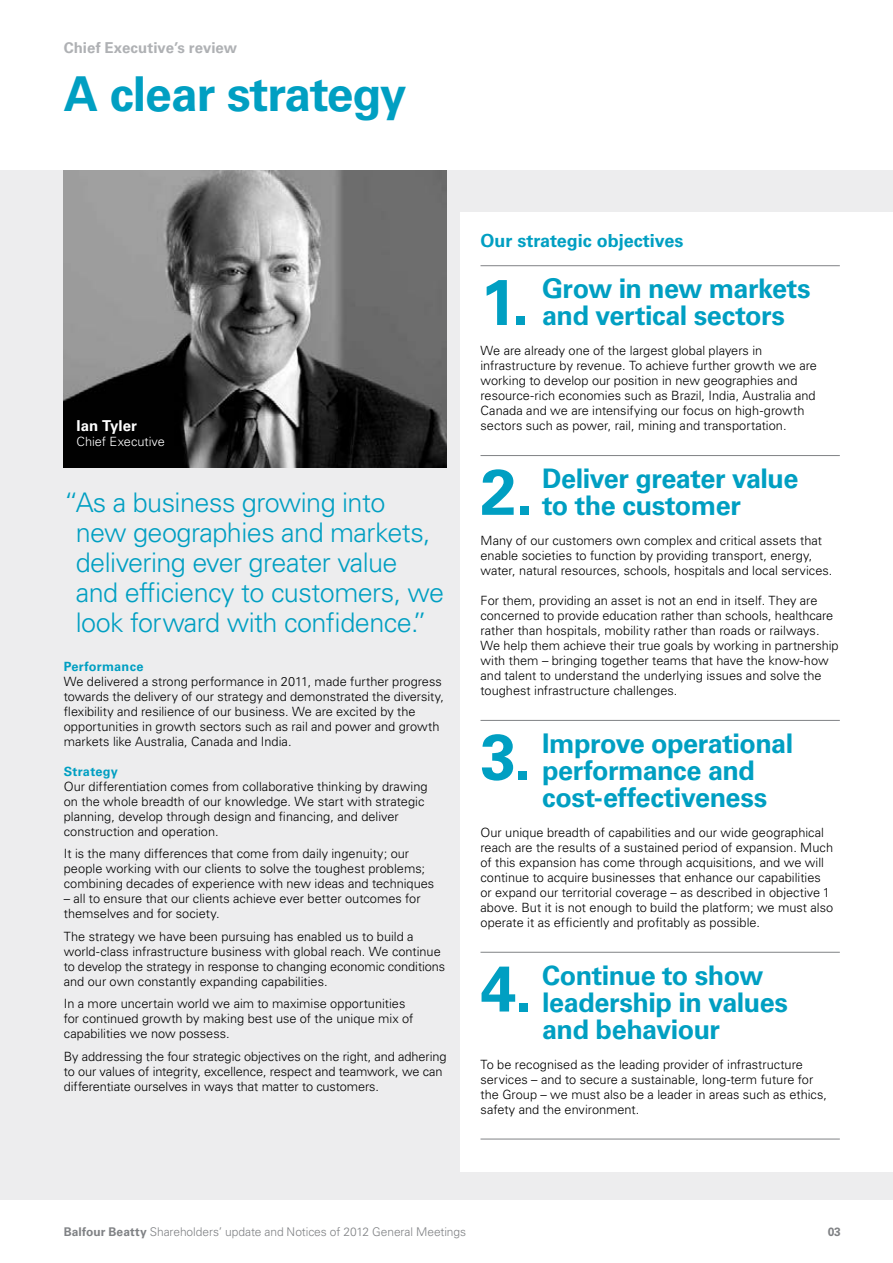
<style>
.page{position:relative;width:893px;height:1263px;background:#fff}
.page>*{position:absolute;margin:0;border:0;box-sizing:border-box;transform-origin:0 0}
.t1{font:700 64.35px "Univers LT Std";color:#009fc2}
.t2{font:700 48px "Univers LT Std";letter-spacing:-.02em;color:#009fc2}
.t3{font:700 27px/27px "Univers LT Std";letter-spacing:-.02em;color:#009fc2}
.t4{font:300 27px/30px "Univers LT Std";letter-spacing:-.02em;color:#009fc2}
.t5{font:700 18px "Univers LT Std";color:#009fc2}
.t6{font:700 15px "Univers LT Std";color:#afb1b4}
.t7{font:700 15px "Univers LT Std";letter-spacing:.005em;color:#fff}
.t8{font:300 12.75px/15px "Univers LT Std";color:#000}
.t9{font:700 12.75px "Univers LT Std";letter-spacing:.02em;color:#009fc2}
.t10{font:300 12.75px "Univers LT Std";color:#fff}
.t11{font:300 12px "Univers LT Std";letter-spacing:-.005em;color:#808285}
.t12{font:700 12px "Univers LT Std";color:#808285}
.s1{font-weight:700}
</style>
<div class="page">
<div style="left:0;top:170px;width:893px;height:1029px;background:#ededee"></div>
<div style="left:460px;top:213px;width:433px;height:959px;background:#fff"></div>
<img style="left:64px;top:170px;width:382px;height:298px">
<hr style="left:480px;top:1139px;width:360px;height:1px;background:#808285">
<hr style="left:480px;top:265px;width:360px;height:1px;background:#808285">
<hr style="left:480px;top:455px;width:360px;height:1px;background:#808285">
<hr style="left:480px;top:720px;width:360px;height:1px;background:#808285">
<hr style="left:480px;top:952px;width:360px;height:1px;background:#808285">
<p class="t6" style="left:64px;top:39px;width:175px">Chief Executive’s review</p>
<h2 class="t2" style="left:64px;top:66px;width:344px">A clear strategy</h2>
<p class="t7" style="left:77px;top:417px;width:62px">Ian Tyler</p>
<p class="t10" style="left:77px;top:434px;width:90px">Chief Executive</p>
<h3 class="t4" style="left:76px;top:487px;width:370px;text-indent:-12px">“As a business growing into<br>new geographies and markets, delivering ever greater value and efficiency to customers, we look forward with confidence.”</h3>
<p class="t9" style="left:64px;top:659px;width:81px">Performance</p>
<p class="t8" style="left:64px;top:674px;width:382px">We delivered a strong performance in 2011, made further progress towards the delivery of our strategy and demonstrated the diversity, flexibility and resilience of our business. We are excited by the opportunities in growth sectors such as rail and power and growth markets like Australia, Canada and India.</p>
<p class="t9" style="left:64px;top:764px;width:56px">Strategy</p>
<p class="t8" style="left:64px;top:779px;width:365px">Our differentiation comes from collaborative thinking by drawing on the whole breadth of our knowledge. We start with strategic planning, develop through design and financing, and deliver construction and operation.</p>
<p class="t8" style="left:64px;top:846px;width:372px">It is the many differences that come from daily ingenuity; our people working with our clients to solve the toughest problems; combining decades of experience with new ideas and techniques</p>
<p class="t8" style="left:64px;top:891px;width:358px">– all to ensure that our clients achieve ever better outcomes for themselves and for society.</p>
<p class="t8" style="left:64px;top:929px;width:383px">The strategy we have been pursuing has enabled us to build a world-class infrastructure business with global reach. We continue to develop the strategy in response to changing economic conditions and our own constantly expanding capabilities.</p>
<p class="t8" style="left:64px;top:996px;width:351px">In a more uncertain world we aim to maximise opportunities for continued growth by making best use of the unique mix of capabilities we now possess.</p>
<p class="t8" style="left:64px;top:1049px;width:384px">By addressing the four strategic objectives on the right, and adhering to our values of integrity, excellence, respect and teamwork, we can differentiate ourselves in ways that matter to customers.</p>
<h3 class="t5" style="left:480px;top:230px;width:204px">Our strategic objectives</h3>
<h1 class="t1" style="left:480px;top:265px;width:51px">1.</h1>
<h3 class="t3" style="left:542px;top:275px;width:270px">Grow in new markets and vertical sectors</h3>
<p class="t8" style="left:480px;top:343px;width:338px">We are already one of the largest global players in infrastructure by revenue. To achieve further growth we are working to develop our position in new geographies and resource-rich economies such as Brazil, India, Australia and Canada and we are intensifying our focus on high-growth sectors such as power, rail, mining and transportation.</p>
<h1 class="t1" style="left:480px;top:454px;width:54px">2.</h1>
<h3 class="t3" style="left:542px;top:465px;width:258px">Deliver greater value to the customer</h3>
<p class="t8" style="left:480px;top:533px;width:353px">Many of our customers own complex and critical assets that enable societies to function by providing transport, energy, water, natural resources, schools, hospitals and local services.</p>
<p class="t8" style="left:480px;top:593px;width:360px">For them, providing an asset is not an end in itself. They are concerned to provide education rather than schools, healthcare rather than hospitals, mobility rather than roads or railways.<br>We help them achieve their true goals by working in partnership with them – bringing together teams that have the know-how and talent to understand the underlying issues and solve the toughest infrastructure challenges.</p>
<h1 class="t1" style="left:480px;top:719px;width:53px">3.</h1>
<h3 class="t3" style="left:542px;top:730px;width:253px">Improve operational performance and cost-effectiveness</h3>
<p class="t8" style="left:480px;top:825px;width:354px">Our unique breadth of capabilities and our wide geographical reach are the results of a sustained period of expansion. Much of this expansion has come through acquisitions, and we will continue to acquire businesses that enhance our capabilities or expand our territorial coverage – as described in objective 1 above. But it is not enough to build the platform; we must also operate it as efficiently and profitably as possible.</p>
<h1 class="t1" style="left:480px;top:951px;width:53px">4.</h1>
<h3 class="t3" style="left:542px;top:962px;width:247px">Continue to show leadership in values and behaviour</h3>
<p class="t8" style="left:480px;top:1056px;width:348px">To be recognised as the leading provider of infrastructure services – and to secure a sustainable, long-term future for the Group – we must also be a leader in areas such as ethics, safety and the environment.</p>
<p class="t11" style="left:64px;top:1224px;width:404px"><span class="s1">Balfour Beatty</span> Shareholders’ update and Notices of 2012 General Meetings</p>
<p class="t12" style="left:828px;top:1224px;width:15px">03</p>
</div>
